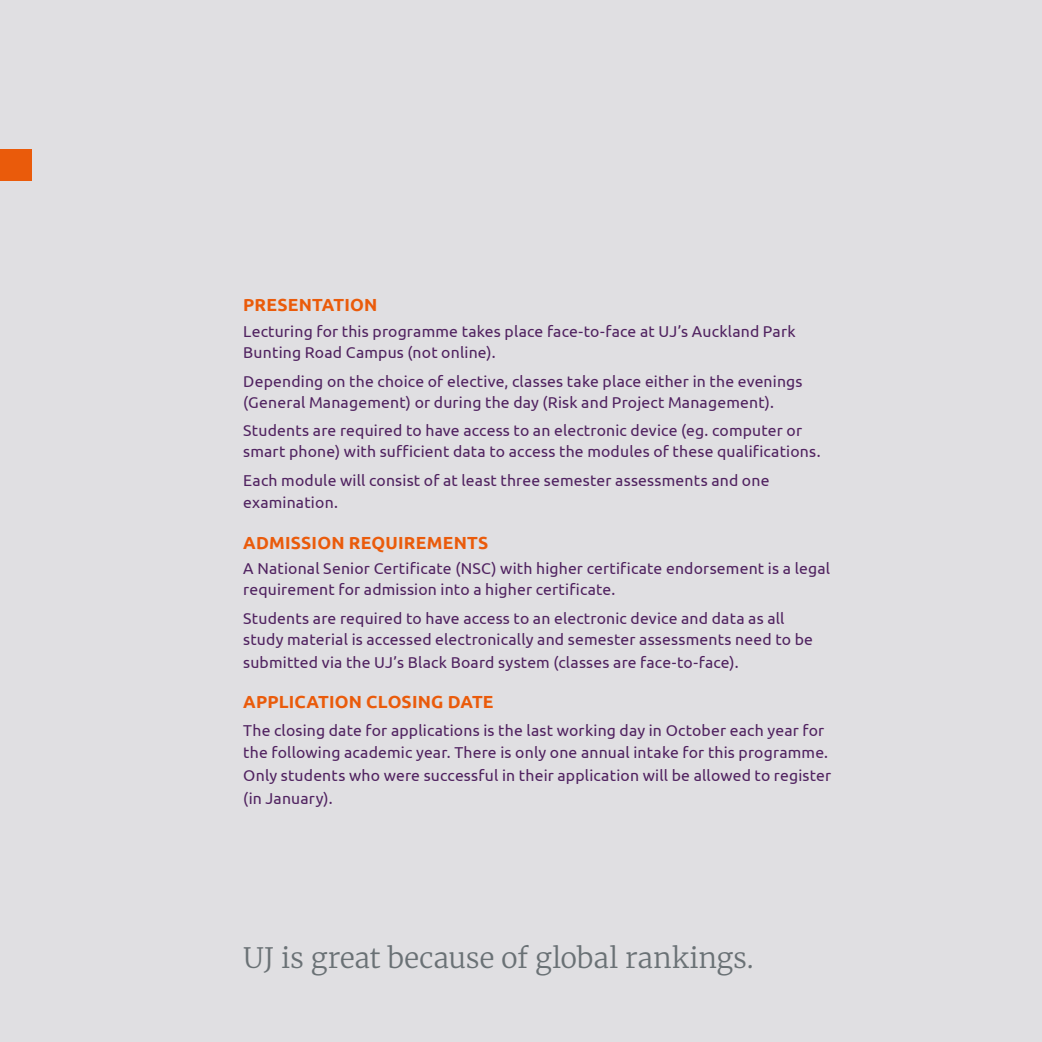
<style>
.page{position:relative;width:1042px;height:1042px;background:#e0dfe2}
.page>*{position:absolute;margin:0;border:0;box-sizing:border-box;transform-origin:0 0}
.t1{font:300 28px "Merriweather";letter-spacing:-.005em;color:#6a7175}
.t2{font:700 17.5px "Ubuntu";letter-spacing:.01em;color:#ea5b0b}
.t3{font:15.75px/21px "Ubuntu";letter-spacing:.01em;color:#502260}
</style>
<div class="page">
<div style="left:0;top:149px;width:32px;height:32px;background:#ea5b0b"></div>
<p class="t2" style="left:243px;top:294px;width:136px">PRESENTATION</p>
<p class="t3" style="left:243px;top:321px;width:554px">Lecturing for this programme takes place face-to-face at UJ’s Auckland Park<br>Bunting Road Campus (not online).</p>
<p class="t3" style="left:243px;top:370px;width:561px">Depending on the choice of elective, classes take place either in the evenings (General Management) or during the day (Risk and Project Management).</p>
<p class="t3" style="left:243px;top:419px;width:579px">Students are required to have access to an electronic device (eg. computer or smart phone) with sufficient data to access the modules of these qualifications.</p>
<p class="t3" style="left:243px;top:468px;width:528px;line-height:22.8px">Each module will consist of at least three semester assessments and one examination.</p>
<p class="t2" style="left:243px;top:532px;width:247px">ADMISSION REQUIREMENTS</p>
<p class="t3" style="left:243px;top:558px;width:588px">A National Senior Certificate (NSC) with higher certificate endorsement is a legal requirement for admission into a higher certificate.</p>
<p class="t3" style="left:243px;top:607px;width:571px">Students are required to have access to an electronic device and data as all study material is accessed electronically and semester assessments need to be</p>
<p class="t3" style="left:243px;top:651px;width:497px">submitted via the UJ’s Black Board system (classes are face-to-face).</p>
<p class="t2" style="left:243px;top:691px;width:252px">APPLICATION CLOSING DATE</p>
<p class="t3" style="left:243px;top:718px;width:589px;line-height:22.8px">The closing date for applications is the last working day in October each year for the following academic year. There is only one annual intake for this programme.<br>Only students who were successful in their application will be allowed to register (in January).</p>
<h1 class="t1" style="left:243px;top:939px;width:512px">UJ is great because of global rankings.</h1>
</div>
